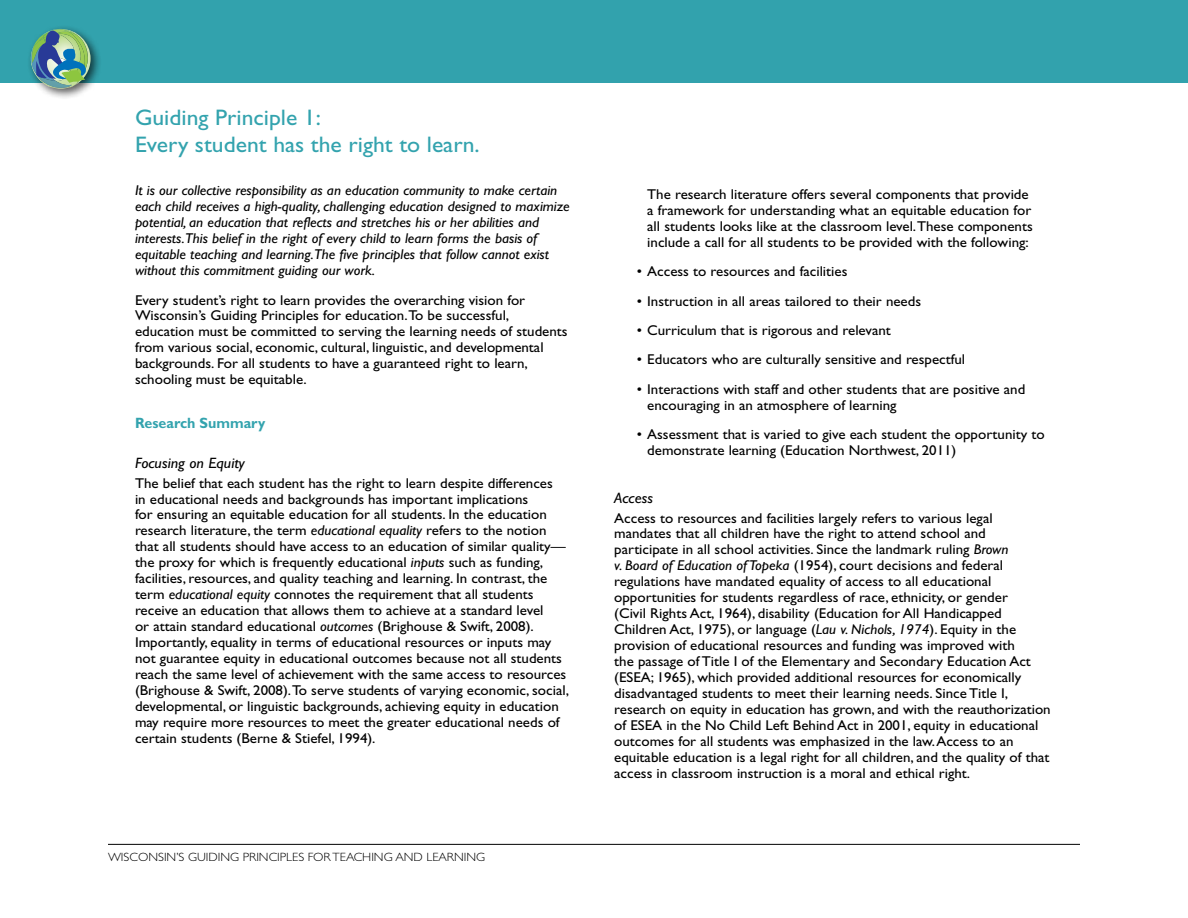
<style>
.page{position:relative;width:1188px;height:918px;background:#fff}
.page>*{position:absolute;margin:0;border:0;box-sizing:border-box;transform-origin:0 0}
.t1{font:22.5px/27px "Gill Sans";color:#33a3ae;scale:1.05 1}
.t2{font:italic 15px "Gill Sans";color:#000;scale:1.06 1}
.t3{font:700 15px "Gill Sans";color:#33a3ae;scale:.95 1}
.t4{font:14.25px/15.9px "Gill Sans";color:#000;scale:1.05 1}
.t5{font:italic 14.25px/15.9px "Gill Sans";color:#000;scale:1.05 1}
.t6{font:300 12px "Gill Sans";color:#000;scale:1.05 1}
.s1{font-style:italic}
</style>
<div class="page">
<hr style="left:108px;top:844px;width:972px;height:1px;background:#000">
<div style="left:0;top:0;width:1188px;height:82px;background:#32a2ad"></div>
<div style="left:26px;top:24px;width:75px;height:76px;background:#000;opacity:.66"></div>
<img style="left:30px;top:29px;width:61px;height:60px">
<h1 class="t1" style="left:135px;top:104px;width:330px">Guiding Principle 1:<br>Every student has the right to learn.</h1>
<p class="t5" style="left:135px;top:182px;width:416px">It is our collective responsibility as an education community to make certain each child receives a high-quality, challenging education designed to maximize potential, an education that reflects and stretches his or her abilities and interests.This belief in the right of every child to learn forms the basis of equitable teaching and learning.The five principles that follow cannot exist without this commitment guiding our work.</p>
<p class="t4" style="left:135px;top:292px;width:414px">Every student’s right to learn provides the overarching vision for Wisconsin’s Guiding Principles for education.To be successful, education must be committed to serving the learning needs of students from various social, economic, cultural, linguistic, and developmental backgrounds. For all students to have a guaranteed right to learn, schooling must be equitable.</p>
<p class="t3" style="left:135px;top:415px;width:139px">Research Summary</p>
<p class="t2" style="left:135px;top:455px;width:105px">Focusing on Equity</p>
<p class="t4" style="left:135px;top:475px;width:415px">The belief that each student has the right to learn despite differences<br>in educational needs and backgrounds has important implications<br>for ensuring an equitable education for all students. In the education research literature, the term <span class="s1">educational equality</span> refers to the notion that all students should have access to an education of similar quality— the proxy for which is frequently educational <span class="s1">inputs</span> such as funding, facilities, resources, and quality teaching and learning. In contrast, the term <span class="s1">educational equity</span> connotes the requirement that all students receive an education that allows them to achieve at a standard level<br>or attain standard educational <span class="s1">outcomes</span> (Brighouse &amp; Swift, 2008).<br>Importantly, equality in terms of educational resources or inputs may not guarantee equity in educational outcomes because not all students reach the same level of achievement with the same access to resources (Brighouse &amp; Swift, 2008).To serve students of varying economic, social, developmental, or linguistic backgrounds, achieving equity in education may require more resources to meet the greater educational needs of certain students (Berne &amp; Stiefel, 1994).</p>
<p class="t6" style="left:108px;top:850px;width:360px">WISCONSIN’S GUIDING PRINCIPLES FOR TEACHING AND LEARNING</p>
<p class="t4" style="left:647px;top:186px;width:369px">The research literature offers several components that provide a framework for understanding what an equitable education for all students looks like at the classroom level.These components include a call for all students to be provided with the following:</p>
<p class="t4" style="left:637px;top:263px;width:202px">• Access to resources and facilities</p>
<p class="t4" style="left:637px;top:293px;width:272px">• Instruction in all areas tailored to their needs</p>
<p class="t4" style="left:637px;top:322px;width:244px">• Curriculum that is rigorous and relevant</p>
<p class="t4" style="left:637px;top:352px;width:314px">• Educators who are culturally sensitive and respectful</p>
<p class="t4" style="left:647px;top:381px;width:362px;text-indent:-11px">• Interactions with staff and other students that are positive and encouraging in an atmosphere of learning</p>
<p class="t4" style="left:647px;top:427px;width:380px;text-indent:-11px">• Assessment that is varied to give each student the opportunity to demonstrate learning (Education Northwest, 2011)</p>
<p class="t2" style="left:614px;top:490px;width:38px">Access</p>
<p class="t4" style="left:614px;top:510px;width:417px">Access to resources and facilities largely refers to various legal mandates that all children have the right to attend school and participate in all school activities. Since the landmark ruling <span class="s1">Brown<br>v. Board of Education of Topeka</span> (1954), court decisions and federal regulations have mandated equality of access to all educational opportunities for students regardless of race, ethnicity, or gender<br>(Civil Rights Act, 1964), disability (Education for All Handicapped Children Act, 1975), or language (<span class="s1">Lau v. Nichols, 1974</span>). Equity in the provision of educational resources and funding was improved with<br>the passage of Title I of the Elementary and Secondary Education Act (ESEA; 1965), which provided additional resources for economically disadvantaged students to meet their learning needs. Since Title I, research on equity in education has grown, and with the reauthorization of ESEA in the No Child Left Behind Act in 2001, equity in educational outcomes for all students was emphasized in the law. Access to an equitable education is a legal right for all children, and the quality of that access in classroom instruction is a moral and ethical right.</p>
</div>
